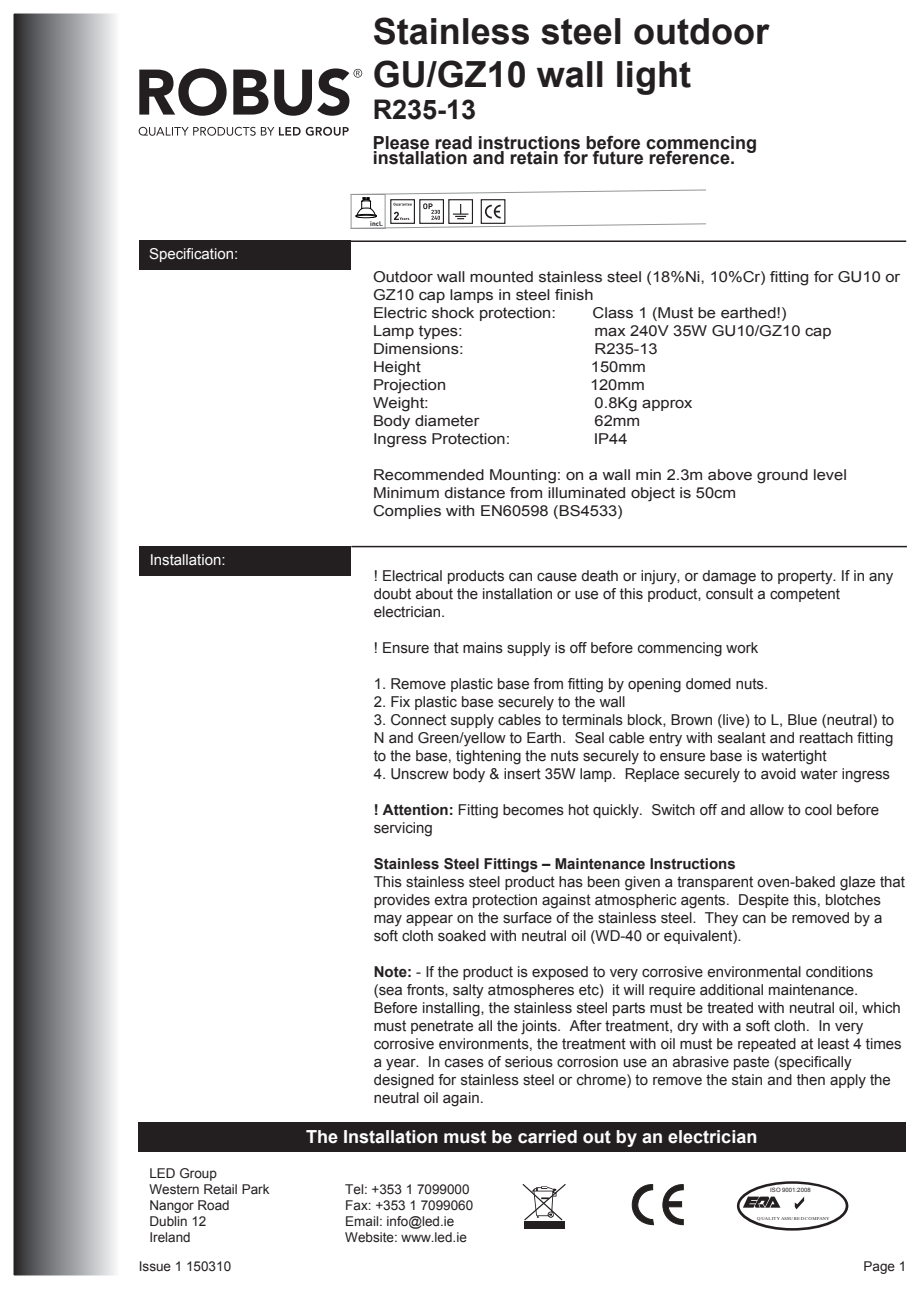
<style>
.page{position:relative;width:919px;height:1289px;background:#fff}
.page>*{position:absolute;margin:0;border:0;box-sizing:border-box;transform-origin:0 0}
.t1{font:700 36px/43.2px "Arial";color:#231f20}
.t2{font:700 27px "Arial";color:#231f20}
.t3{font:700 18px/15px "Arial";color:#231f20}
.t4{font:700 18px "Arial";color:#fff}
.t5{font:15px/18px "Arial";color:#231f20}
.t6{font:15px/18px "Arial";color:#231f20;scale:1.1 1}
.t7{font:700 15px "Arial";color:#231f20}
.t8{font:15px "Arial";color:#fff}
.t9{font:13.5px/16.2px "Arial";color:#231f20}
.t10{font:700 6.6px "DIN";color:#231f20}
.t11{font:6px "Arial";letter-spacing:.015em;color:#231f20}
.t12{font:4.2px "Dutch 801 BT";letter-spacing:.03em;color:#231f20}
.s1{font-weight:700}
</style>
<div class="page">
<div style="left:13px;top:13px;width:106px;height:1263px;background:linear-gradient(to right,#2b2b2e,#f6f8fa)"></div>
<div style="left:12px;top:12px;width:108px;height:1264px;border:2px solid #fff"></div>
<div style="left:139px;top:1122px;width:767px;height:30px;background:#231f20"></div>
<svg style="left:631px;top:1184px;width:23px;height:41px"></svg>
<svg style="left:662px;top:1184px;width:22px;height:41px"></svg>
<svg style="left:736px;top:1181px;width:112px;height:49px"></svg>
<div style="left:524px;top:1221px;width:41px;height:7px;background:#231f20"></div>
<svg style="left:522px;top:1184px;width:43px;height:36px"></svg>
<svg style="left:139px;top:68px;width:223px;height:68px"></svg>
<div style="left:139px;top:240px;width:211px;height:30px;background:#231f20"></div>
<hr style="left:350px;top:240px;width:556px;height:2px;background:#231f20">
<div style="left:139px;top:546px;width:212px;height:29px;background:#231f20"></div>
<hr style="left:351px;top:546px;width:555px;height:1px;background:#231f20">
<svg style="left:350px;top:189px;width:356px;height:40px"></svg>
<h1 class="t1" style="left:373px;top:11px;width:398px">Stainless steel outdoor<br>GU/GZ10 wall light</h1>
<h2 class="t2" style="left:373px;top:92px;width:105px">R235-13</h2>
<p class="t3" style="left:373px;top:136px;width:386px">Please read instructions before commencing installation and retain for future reference.</p>
<p class="t8" style="left:149px;top:244px;width:91px">Specification:</p>
<p class="t8" style="left:150px;top:550px;width:77px">Installation:</p>
<p class="t10" style="left:370px;top:219px;width:14px">incl.</p>
<p class="t6" style="left:373px;top:268px;width:480px">Outdoor wall mounted stainless steel (18%Ni, 10%Cr) fitting for GU10 or<br>GZ10 cap lamps in steel finish<br>Electric shock protection:</p>
<p class="t6" style="left:592px;top:304px;width:178px">Class 1 (Must be earthed!)</p>
<p class="t6" style="left:373px;top:322px;width:83px">Lamp types:</p>
<p class="t6" style="left:594px;top:322px;width:217px">max 240V 35W GU10/GZ10 cap</p>
<p class="t6" style="left:373px;top:340px;width:84px">Dimensions:</p>
<p class="t6" style="left:594px;top:340px;width:59px">R235-13</p>
<p class="t6" style="left:373px;top:358px;width:45px">Height</p>
<p class="t6" style="left:591px;top:358px;width:51px">150mm</p>
<p class="t6" style="left:373px;top:376px;width:68px">Projection</p>
<p class="t6" style="left:590px;top:376px;width:51px">120mm</p>
<p class="t6" style="left:373px;top:394px;width:52px">Weight:</p>
<p class="t6" style="left:594px;top:394px;width:90px">0.8Kg approx</p>
<p class="t6" style="left:373px;top:412px;width:98px">Body diameter</p>
<p class="t6" style="left:594px;top:412px;width:43px">62mm</p>
<p class="t6" style="left:373px;top:430px;width:126px">Ingress Protection:</p>
<p class="t6" style="left:593px;top:430px;width:32px">IP44</p>
<p class="t6" style="left:373px;top:466px;width:432px">Recommended Mounting: on a wall min 2.3m above ground level<br>Minimum distance from illuminated object is 50cm<br>Complies with EN60598 (BS4533)</p>
<p class="t5" style="left:373px;top:567px;width:521px">! Electrical products can cause death or injury, or damage to property. If in any doubt about the installation or use of this product, consult a competent electrician.</p>
<p class="t5" style="left:373px;top:639px;width:386px">! Ensure that mains supply is off before commencing work</p>
<p class="t5" style="left:373px;top:675px;width:396px">1. Remove plastic base from fitting by opening domed nuts.</p>
<p class="t5" style="left:373px;top:693px;width:253px">2. Fix plastic base securely to the wall</p>
<p class="t5" style="left:373px;top:711px;width:522px;text-align:justify">3. Connect supply cables to terminals block, Brown (live) to L, Blue (neutral) to N and Green/yellow to Earth. Seal cable entry with sealant and reattach fitting to the base, tightening the nuts securely to ensure base is watertight</p>
<p class="t5" style="left:373px;top:765px;width:518px">4. Unscrew body &amp; insert 35W lamp. Replace securely to avoid water ingress</p>
<p class="t5" style="left:373px;top:801px;width:507px"><span class="s1">! Attention:</span> Fitting becomes hot quickly. Switch off and allow to cool before servicing</p>
<p class="t7" style="left:373px;top:854px;width:363px">Stainless Steel Fittings – Maintenance Instructions</p>
<p class="t5" style="left:373px;top:873px;width:533px">This stainless steel product has been given a transparent oven-baked glaze that provides extra protection against atmospheric agents. Despite this, blotches may appear on the surface of the stainless steel. They can be removed by a soft cloth soaked with neutral oil (WD-40 or equivalent).</p>
<p class="t5" style="left:373px;top:963px;width:529px"><span class="s1">Note:</span> - If the product is exposed to very corrosive environmental conditions (sea fronts, salty atmospheres etc) it will require additional maintenance.<br>Before installing, the stainless steel parts must be treated with neutral oil, which must penetrate all the joints. After treatment, dry with a soft cloth. In very corrosive environments, the treatment with oil must be repeated at least 4 times a year. In cases of serious corrosion use an abrasive paste (specifically designed for stainless steel or chrome) to remove the stain and then apply the neutral oil again.</p>
<p class="t4" style="left:306px;top:1124px;width:453px">The Installation must be carried out by an electrician</p>
<p class="t9" style="left:149px;top:1164px;width:122px">LED Group<br>Western Retail Park</p>
<p class="t9" style="left:345px;top:1180px;width:126px">Tel: +353 1 7099000</p>
<p class="t9" style="left:149px;top:1197px;width:82px">Nangor Road</p>
<p class="t9" style="left:345px;top:1197px;width:129px">Fax: +353 1 7099060</p>
<p class="t9" style="left:149px;top:1213px;width:59px">Dublin 12</p>
<p class="t9" style="left:345px;top:1213px;width:110px">Email: info@led.ie</p>
<p class="t9" style="left:149px;top:1229px;width:43px">Ireland</p>
<p class="t9" style="left:345px;top:1229px;width:123px">Website: www.led.ie</p>
<p class="t9" style="left:139px;top:1258px;width:94px">Issue 1 150310</p>
<p class="t11" style="left:770px;top:1186px;width:42px">ISO 9001:2008</p>
<p class="t12" style="left:757px;top:1215px;width:74px">Q UALITY ASSU RED CO MPANY</p>
<p class="t9" style="left:863px;top:1258px;width:44px">Page 1</p>
</div>
